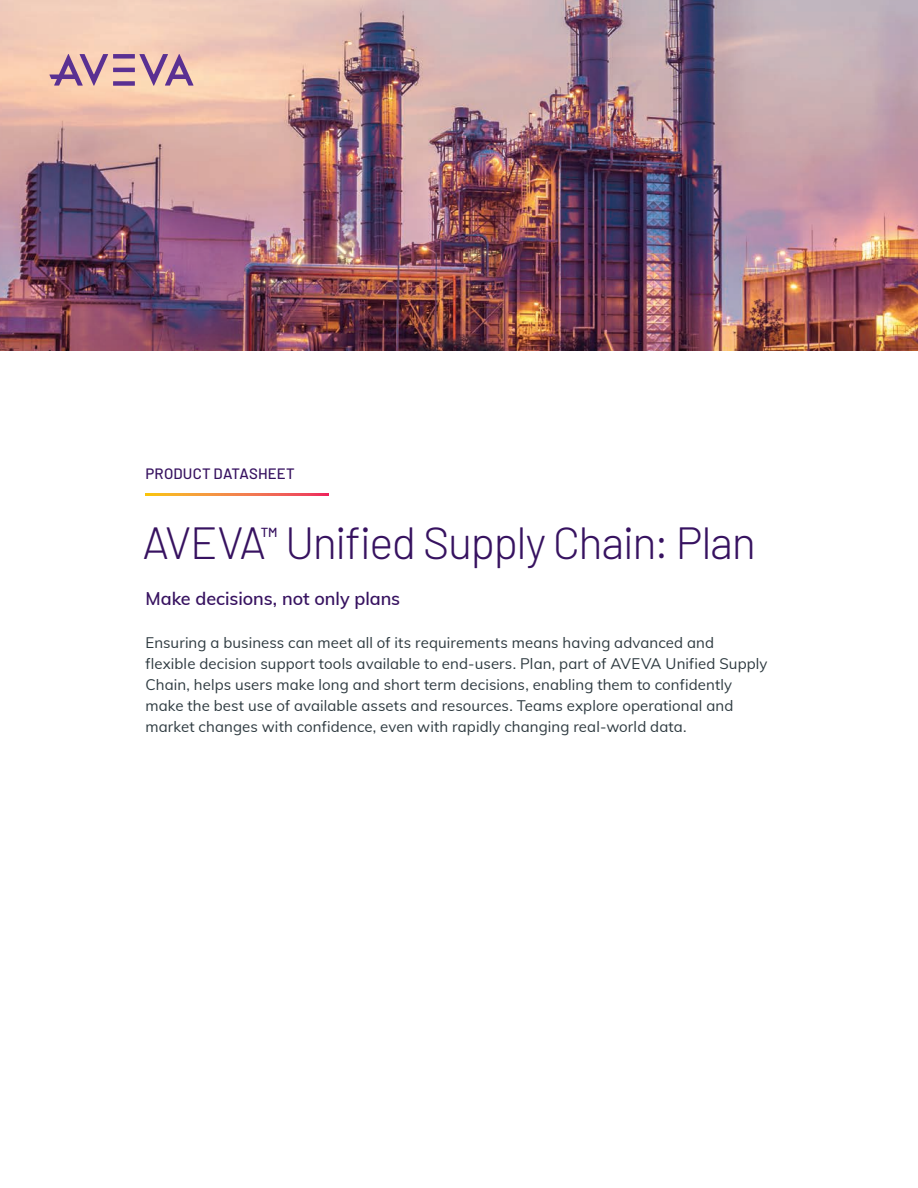
<style>
.page{position:relative;width:918px;height:1188px;background:#fff}
.page>*{position:absolute;margin:0;border:0;box-sizing:border-box;transform-origin:0 0}
.H1_Doc_Title{font:300 45px "Barlow";letter-spacing:-.03em;color:#371260}
.S1_Subheadlines{font:600 18px "Muli";letter-spacing:-.005em;color:#371260}
.Body_Copy{font:15px/21px "Muli";letter-spacing:.005em;color:#2f3b41}
.t1{font:500 15px "Barlow";letter-spacing:.01em;color:#371260}
.H1_Doc_Title-2{font:500 13.05px "Barlow";color:#371260}
</style>
<div class="page">
<img style="left:0;top:0;width:918px;height:351px">
<div style="left:113px;top:81px;width:22px;height:5px;background:#5a3092"></div>
<hr style="left:113px;top:68px;width:22px;height:4px;background:#5a3092">
<div style="left:113px;top:54px;width:22px;height:5px;background:#5a3092"></div>
<svg style="left:49px;top:54px;width:59px;height:32px;background:#c59aa8"></svg>
<svg style="left:139px;top:54px;width:55px;height:32px;background:#c49ca9"></svg>
<svg style="left:146px;top:494px;width:182px;height:1px"></svg>
<p class="t1" style="left:146px;top:462px;width:151px">PRODUCT DATASHEET</p>
<p class="H1_Doc_Title" style="left:142px;top:511px;width:615px">AVEVA Unified Supply Chain: Plan</p>
<p class="H1_Doc_Title-2" style="left:261px;top:522px;width:18px">TM</p>
<p class="S1_Subheadlines" style="left:146px;top:586px;width:256px">Make decisions, not only plans</p>
<p class="Body_Copy" style="left:146px;top:631px;width:624px">Ensuring a business can meet all of its requirements means having advanced and flexible decision support tools available to end-users. Plan, part of AVEVA Unified Supply Chain, helps users make long and short term decisions, enabling them to confidently make the best use of available assets and resources. Teams explore operational and market changes with confidence, even with rapidly changing real-world data.</p>
</div>
